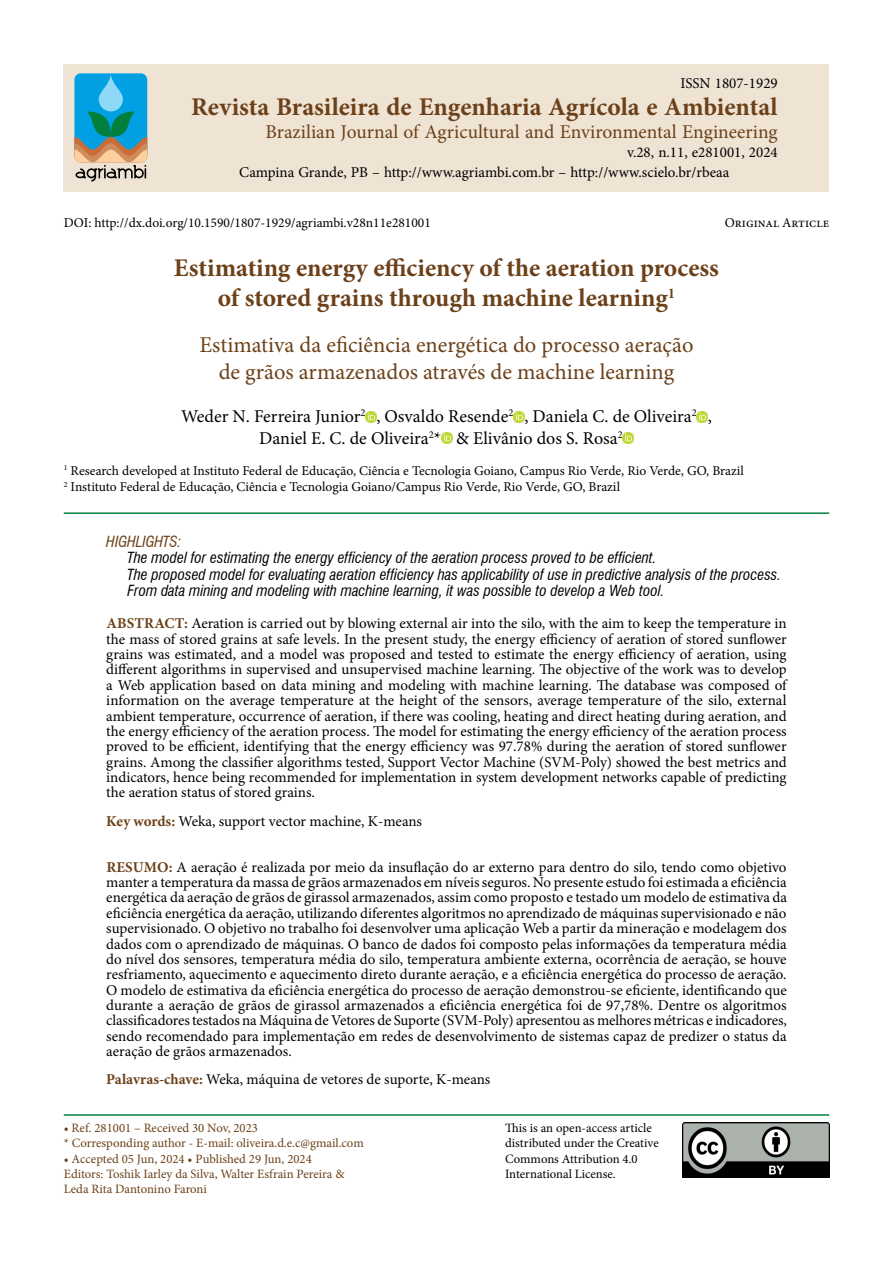
<style>
.page{position:relative;width:893px;height:1263px;background:#fff}
.page>*{position:absolute;margin:0;border:0;box-sizing:border-box;transform-origin:0 0}
.t1{font:700 25.5px/30.6px "Minion Pro";color:#6c4119;text-align:center}
.t2{font:22.5px/27px "Minion Pro";color:#6c4119;text-align:center}
.t3{font:19.5px "Minion Pro";color:#6c4119}
.t4{font:18px/21.6px "Minion Pro";color:#000}
.t5{font:15px/15.3px "Minion Pro";letter-spacing:-.005em;color:#000;text-align:justify}
.t6{font:italic condensed 15px/16.5px "Swiss 721 BT";color:#000}
.t7{font:italic condensed 15px "Swiss 721 BT";color:#6c4119}
.t8{font:13.5px/16.2px "Minion Pro";color:#000}
.t9{font:12.75px/15.3px "Minion Pro";color:#6c4119}
.t10{font:12.75px/15.3px "Minion Pro";letter-spacing:-.005em;color:#000}
.s1{font-weight:700;color:#6c4119}
</style>
<div class="page">
<div style="left:64px;top:64px;width:765px;height:127px;background:#efe3d4"></div>
<img style="left:682px;top:1123px;width:147px;height:55px">
<svg style="left:74px;top:73px;width:73px;height:109px;background:#53a2b4"></svg>
<hr style="left:64px;top:1114px;width:765px;height:2px;background:#007f3e">
<svg style="left:366px;top:411px;width:10px;height:11px"></svg>
<svg style="left:513px;top:411px;width:11px;height:11px"></svg>
<svg style="left:697px;top:411px;width:11px;height:11px"></svg>
<svg style="left:441px;top:433px;width:11px;height:11px"></svg>
<svg style="left:623px;top:433px;width:11px;height:11px"></svg>
<hr style="left:64px;top:512px;width:765px;height:2px;background:#007f3e">
<p class="t5" style="left:680px;top:76px;width:99px">ISSN 1807-1929</p>
<h1 class="t1" style="left:191px;top:91px;width:588px">Revista Brasileira de Engenharia Agrícola e Ambiental</h1>
<h3 class="t3" style="left:265px;top:119px;width:514px">Brazilian Journal of Agricultural and Environmental Engineering</h3>
<p class="t5" style="left:627px;top:145px;width:152px">v.28, n.11, e281001, 2024</p>
<p class="t5" style="left:239px;top:164px;width:492px">Campina Grande, PB – http://www.agriambi.com.br – http://www.scielo.br/rbeaa</p>
<p class="t8" style="left:64px;top:215px;width:369px">DOI: http://dx.doi.org/10.1590/1807-1929/agriambi.v28n11e281001</p>
<p class="t8" style="left:725px;top:215px;width:106px">Original Article</p>
<h1 class="t1" style="left:174px;top:252px;width:547px">Estimating energy efficiency of the aeration process of stored grains through machine learning<sup>1</sup></h1>
<h2 class="t2" style="left:199px;top:332px;width:496px">Estimativa da eficiência energética do processo aeração de grãos armazenados através de machine learning</h2>
<p class="t4" style="left:259px;top:406px;width:454px;text-indent:-78px">Weder N. Ferreira Junior<sup>2</sup> , Osvaldo Resende<sup>2</sup> , Daniela C. de Oliveira<sup>2</sup> ,<br>Daniel E. C. de Oliveira<sup>2</sup>* &amp; Elivânio dos S. Rosa<sup>2</sup></p>
<p class="t8" style="left:64px;top:463px;width:682px"><sup>1</sup> Research developed at Instituto Federal de Educação, Ciência e Tecnologia Goiano, Campus Rio Verde, Rio Verde, GO, Brazil<br><sup>2</sup> Instituto Federal de Educação, Ciência e Tecnologia Goiano/Campus Rio Verde, Rio Verde, GO, Brazil</p>
<p class="t7" style="left:106px;top:532px;width:76px">HIGHLIGHTS:</p>
<p class="t6" style="left:128px;top:549px;width:655px">The model for estimating the energy efficiency of the aeration process proved to be efficient.<br>The proposed model for evaluating aeration efficiency has applicability of use in predictive analysis of the process.<br>From data mining and modeling with machine learning, it was possible to develop a Web tool.</p>
<p class="t5" style="left:106px;top:616px;width:682px"><span class="s1">ABSTRACT:</span> Aeration is carried out by blowing external air into the silo, with the aim to keep the temperature in the mass of stored grains at safe levels. In the present study, the energy efficiency of aeration of stored sunflower grains was estimated, and a model was proposed and tested to estimate the energy efficiency of aeration, using different algorithms in supervised and unsupervised machine learning. The objective of the work was to develop a Web application based on data mining and modeling with machine learning. The database was composed of information on the average temperature at the height of the sensors, average temperature of the silo, external ambient temperature, occurrence of aeration, if there was cooling, heating and direct heating during aeration, and the energy efficiency of the aeration process. The model for estimating the energy efficiency of the aeration process proved to be efficient, identifying that the energy efficiency was 97.78% during the aeration of stored sunflower grains. Among the classifier algorithms tested, Support Vector Machine (SVM-Poly) showed the best metrics and indicators, hence being recommended for implementation in system development networks capable of predicting the aeration status of stored grains.</p>
<p class="t5" style="left:106px;top:813px;width:317px"><span class="s1">Key words:</span> Weka, support vector machine, K-means</p>
<p class="t5" style="left:106px;top:859px;width:682px"><span class="s1">RESUMO:</span> A aeração é realizada por meio da insuflação do ar externo para dentro do silo, tendo como objetivo manter a temperatura da massa de grãos armazenados em níveis seguros. No presente estudo foi estimada a eficiência energética da aeração de grãos de girassol armazenados, assim como proposto e testado um modelo de estimativa da eficiência energética da aeração, utilizando diferentes algoritmos no aprendizado de máquinas supervisionado e não supervisionado. O objetivo no trabalho foi desenvolver uma aplicação Web a partir da mineração e modelagem dos dados com o aprendizado de máquinas. O banco de dados foi composto pelas informações da temperatura média do nível dos sensores, temperatura média do silo, temperatura ambiente externa, ocorrência de aeração, se houve resfriamento, aquecimento e aquecimento direto durante aeração, e a eficiência energética do processo de aeração.<br>O modelo de estimativa da eficiência energética do processo de aeração demonstrou-se eficiente, identificando que durante a aeração de grãos de girassol armazenados a eficiência energética foi de 97,78%. Dentre os algoritmos classificadores testados na Máquina de Vetores de Suporte (SVM-Poly) apresentou as melhores métricas e indicadores, sendo recomendado para implementação em redes de desenvolvimento de sistemas capaz de predizer o status da aeração de grãos armazenados.</p>
<p class="t5" style="left:106px;top:1072px;width:386px"><span class="s1">Palavras-chave:</span> Weka, máquina de vetores de suporte, K-means</p>
<p class="t9" style="left:64px;top:1120px;width:301px">• Ref. 281001 – Received 30 Nov, 2023<br>* Corresponding author - E-mail: oliveira.d.e.c@gmail.com</p>
<p class="t9" style="left:64px;top:1151px;width:282px">• Accepted 05 Jun, 2024 • Published 29 Jun, 2024<br>Editors: Toshik Iarley da Silva, Walter Esfrain Pereira &amp;<br>Leda Rita Dantonino Faroni</p>
<p class="t10" style="left:505px;top:1120px;width:155px">This is an open-access article distributed under the Creative<br>Commons Attribution 4.0<br>International License.</p>
</div>
